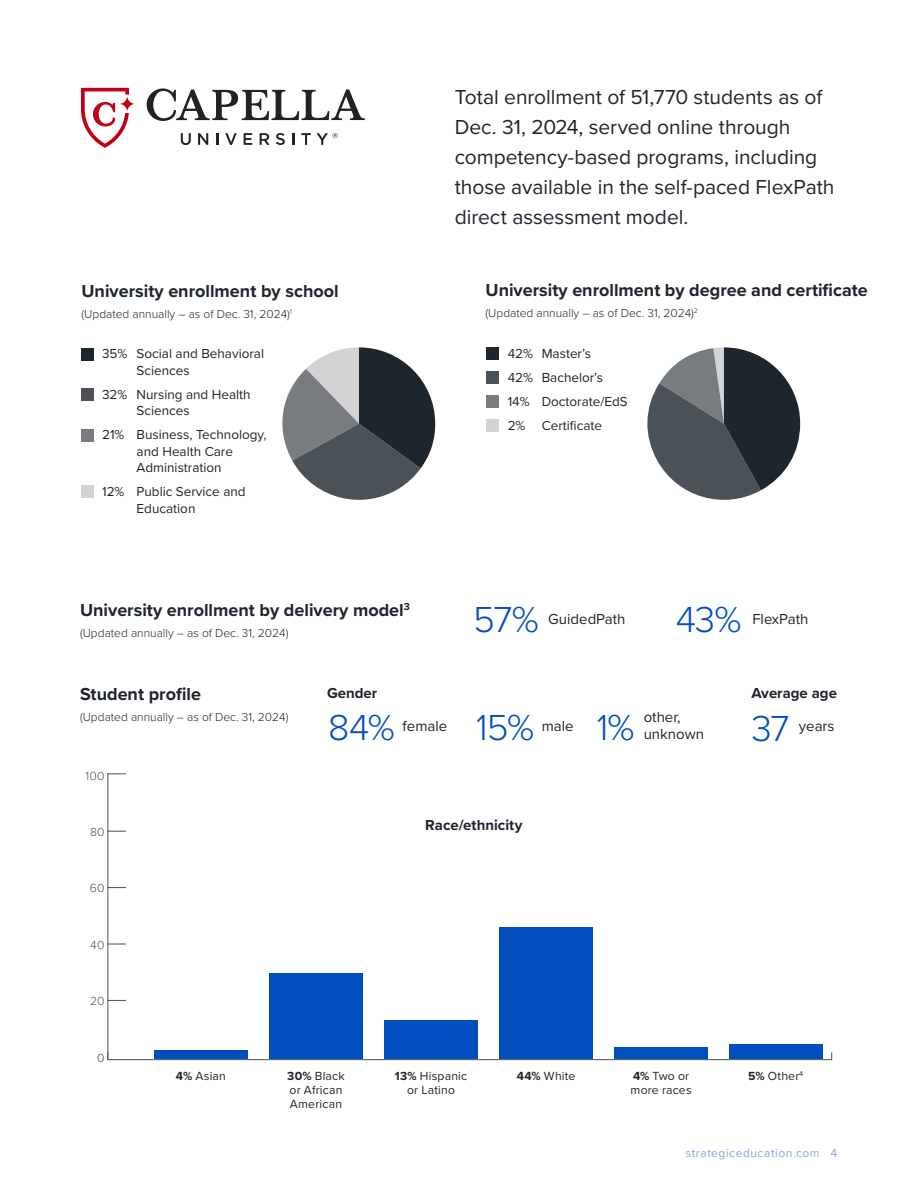
<style>
.page{position:relative;width:918px;height:1188px;background:#fff}
.page>*{position:absolute;margin:0;border:0;box-sizing:border-box;transform-origin:0 0}
.t1{font:300 37.5px "Proxima Nova";letter-spacing:-.03em;color:#024ebe}
.t2{font:21px/30px "Proxima Nova";color:#1d252d}
.t3{font:700 18px "Proxima Nova";color:#1d252d}
.t4{font:15px/17.2px "Proxima Nova";color:#1d252d}
.t5{font:700 15px "Proxima Nova";color:#1d252d}
.t6{font:13.5px/24px "Proxima Nova";color:#1d252d}
.t7{font:12.15px/14.1px "Proxima Nova";letter-spacing:.015em;color:#1d252d}
.t8{font:300 12.15px "Proxima Nova";letter-spacing:.015em;color:#4a5157}
.t9{font:300 12px "Proxima Nova";color:#1d252d}
.t10{font:12px "Proxima Nova";letter-spacing:.045em;color:#81a7df}
.s1{font-weight:700}
</style>
<div class="page">
<hr style="left:108px;top:1059px;width:724px;height:1px;background:#4a5157">
<svg style="left:108px;top:773px;width:18px;height:1px"></svg>
<svg style="left:108px;top:831px;width:18px;height:1px"></svg>
<svg style="left:108px;top:887px;width:18px;height:1px"></svg>
<svg style="left:108px;top:944px;width:18px;height:1px"></svg>
<svg style="left:108px;top:1000px;width:18px;height:1px"></svg>
<hr style="left:107px;top:773px;width:1px;height:287px;background:#4a5157">
<div style="left:729px;top:1044px;width:93px;height:15px;background:#024ebe"></div>
<div style="left:614px;top:1047px;width:94px;height:12px;background:#024ebe"></div>
<div style="left:499px;top:928px;width:94px;height:131px;background:#024ebe"></div>
<div style="left:384px;top:1021px;width:94px;height:38px;background:#024ebe"></div>
<div style="left:269px;top:974px;width:94px;height:85px;background:#024ebe"></div>
<div style="left:154px;top:1050px;width:94px;height:9px;background:#024ebe"></div>
<div style="left:82px;top:348px;width:12px;height:13px;background:#1d252d"></div>
<div style="left:82px;top:388px;width:12px;height:13px;background:#4a5157"></div>
<div style="left:82px;top:429px;width:12px;height:13px;background:#777c81"></div>
<div style="left:82px;top:485px;width:12px;height:13px;background:#d2d3d5"></div>
<div style="left:486px;top:348px;width:13px;height:12px;background:#1d252d"></div>
<div style="left:486px;top:372px;width:13px;height:12px;background:#4a5157"></div>
<div style="left:486px;top:396px;width:13px;height:12px;background:#777c81"></div>
<div style="left:486px;top:420px;width:13px;height:12px;background:#d2d3d5"></div>
<svg style="left:282px;top:347px;width:153px;height:153px"></svg>
<svg style="left:647px;top:347px;width:153px;height:153px"></svg>
<svg style="left:81px;top:88px;width:54px;height:60px"></svg>
<svg style="left:181px;top:133px;width:10px;height:12px"></svg>
<svg style="left:198px;top:133px;width:10px;height:12px"></svg>
<svg style="left:216px;top:133px;width:2px;height:12px"></svg>
<svg style="left:225px;top:133px;width:12px;height:12px"></svg>
<svg style="left:244px;top:133px;width:8px;height:12px"></svg>
<svg style="left:260px;top:133px;width:10px;height:12px"></svg>
<svg style="left:276px;top:133px;width:9px;height:12px"></svg>
<svg style="left:292px;top:133px;width:2px;height:12px"></svg>
<svg style="left:301px;top:133px;width:10px;height:12px"></svg>
<svg style="left:317px;top:133px;width:21px;height:12px"></svg>
<svg style="left:147px;top:88px;width:218px;height:33px"></svg>
<h3 class="t3" style="left:82px;top:277px;width:259px">University enrollment by school</h3>
<p class="t9" style="left:82px;top:305px;width:212px">(Updated annually – as of Dec. 31, 2024)<sup>1</sup></p>
<p class="t6" style="left:102px;top:341px;width:27px">35%</p>
<p class="t6" style="left:102px;top:381px;width:27px">32%</p>
<p class="t6" style="left:102px;top:422px;width:24px">21%</p>
<p class="t6" style="left:102px;top:479px;width:24px">12%</p>
<p class="t6" style="left:137px;top:345px;width:129px;line-height:16.5px">Social and Behavioral<br>Sciences</p>
<p class="t6" style="left:137px;top:385px;width:116px;line-height:16.5px">Nursing and Health<br>Sciences</p>
<p class="t6" style="left:137px;top:426px;width:131px;line-height:16.5px">Business, Technology, and Health Care<br>Administration</p>
<p class="t6" style="left:137px;top:483px;width:111px;line-height:16.5px">Public Service and<br>Education</p>
<h3 class="t3" style="left:80px;top:597px;width:331px">University enrollment by delivery model<sup>3</sup></h3>
<p class="t9" style="left:80px;top:624px;width:210px">(Updated annually – as of Dec. 31, 2024)</p>
<h2 class="t2" style="left:455px;top:81px;width:381px">Total enrollment of 51,770 students as of Dec. 31, 2024, served online through competency-based programs, including those available in the self-paced FlexPath direct assessment model.</h2>
<h3 class="t3" style="left:486px;top:276px;width:384px">University enrollment by degree and certificate</h3>
<p class="t9" style="left:486px;top:304px;width:214px">(Updated annually – as of Dec. 31, 2024)<sup>2</sup></p>
<p class="t6" style="left:508px;top:341px;width:27px">42%<br>42%<br>14%<br>2%</p>
<p class="t6" style="left:542px;top:341px;width:88px">Master’s<br>Bachelor’s<br>Doctorate/EdS<br>Certificate</p>
<h1 class="t1" style="left:473px;top:591px;width:67px">57%</h1>
<p class="t4" style="left:548px;top:610px;width:79px">GuidedPath</p>
<h1 class="t1" style="left:676px;top:591px;width:67px">43%</h1>
<p class="t4" style="left:752px;top:610px;width:57px">FlexPath</p>
<h3 class="t3" style="left:80px;top:680px;width:123px">Student profile</h3>
<p class="t9" style="left:80px;top:708px;width:210px">(Updated annually – as of Dec. 31, 2024)</p>
<p class="t8" style="left:86px;top:766px;width:21px">100</p>
<p class="t8" style="left:90px;top:823px;width:16px">80</p>
<p class="t8" style="left:90px;top:879px;width:16px">60</p>
<p class="t8" style="left:90px;top:936px;width:16px">40</p>
<p class="t8" style="left:90px;top:992px;width:16px">20</p>
<p class="t8" style="left:97px;top:1049px;width:9px">0</p>
<p class="t5" style="left:327px;top:681px;width:52px">Gender</p>
<p class="t5" style="left:751px;top:681px;width:87px">Average age</p>
<h1 class="t1" style="left:328px;top:699px;width:68px">84%</h1>
<p class="t4" style="left:403px;top:717px;width:46px">female</p>
<h1 class="t1" style="left:476px;top:699px;width:59px">15%</h1>
<p class="t4" style="left:542px;top:717px;width:33px">male</p>
<h1 class="t1" style="left:597px;top:699px;width:39px">1%</h1>
<p class="t4" style="left:644px;top:708px;width:62px">other, unknown</p>
<h1 class="t1" style="left:751px;top:700px;width:39px">37</h1>
<p class="t4" style="left:799px;top:717px;width:37px">years</p>
<p class="t5" style="left:425px;top:814px;width:99px">Race/ethnicity</p>
<p class="t7" style="left:176px;top:1068px;width:52px"><span class="s1">4%</span> Asian</p>
<p class="t7" style="left:287px;top:1068px;width:59px"><span class="s1">30%</span> Black or African<br>American</p>
<p class="t7" style="left:395px;top:1068px;width:74px;text-align:center"><span class="s1">13%</span> Hispanic or Latino</p>
<p class="t7" style="left:517px;top:1068px;width:60px"><span class="s1">44%</span> White</p>
<p class="t7" style="left:631px;top:1068px;width:63px"><span class="s1">4%</span> Two or more races</p>
<p class="t7" style="left:748px;top:1068px;width:57px"><span class="s1">5%</span> Other<sup>4</sup></p>
<p class="t10" style="left:686px;top:1144px;width:153px">strategiceducation.com 4</p>
</div>
